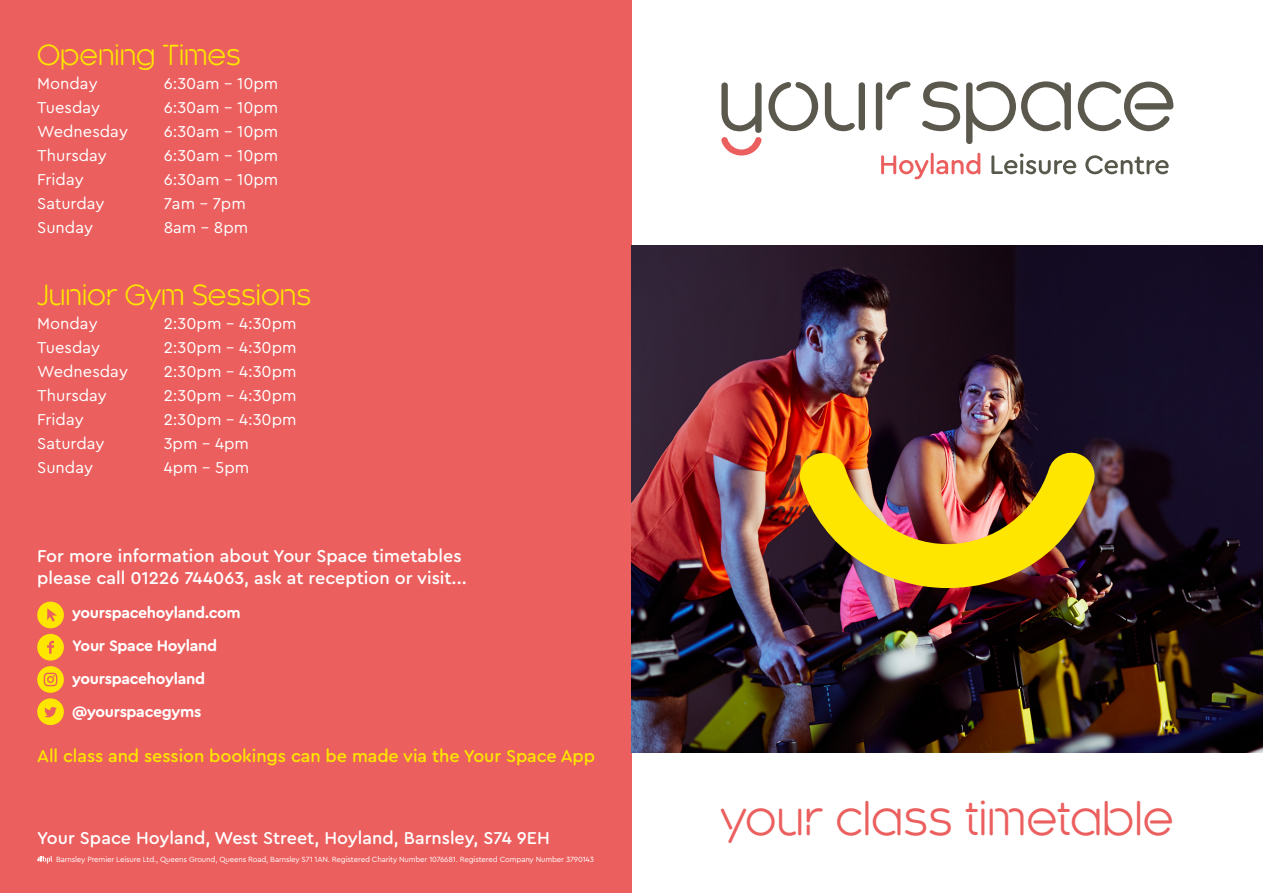
<style>
.page{position:relative;width:1263px;height:893px;background:#fff}
.page>*{position:absolute;margin:0;border:0;box-sizing:border-box;transform-origin:0 0}
.t1{font:45px "Kroppen Round";color:#eb5f5e}
.t2{font:27px "Kroppen Round";color:#ffe600}
.t3{font:500 18px/21.6px "Cera Round Pro";color:#fff}
.t4{font:500 18px "Cera Round Pro";letter-spacing:-.005em;color:#ffe600}
.t5{font:16.5px "Cera Round Pro";color:#fff}
.t6{font:700 15.9px "Cera Round Pro";letter-spacing:-.02em;color:#fff}
.t7{font:7.8px "Cera Round Pro";letter-spacing:-.02em;color:#fff}
</style>
<div class="page">
<div style="left:0;top:0;width:631px;height:893px;background:#eb5f5e"></div>
<svg style="left:37px;top:856px;width:15px;height:7px"></svg>
<img style="left:631px;top:246px;width:632px;height:507px">
<img style="left:799px;top:450px;width:296px;height:138px">
<svg style="left:37px;top:634px;width:27px;height:91px"></svg>
<div style="left:37px;top:602px;width:27px;height:26px;background:#ffe600;border-radius:50%"></div>
<svg style="left:47px;top:608px;width:10px;height:14px"></svg>
<svg style="left:721px;top:81px;width:452px;height:98px"></svg>
<p class="t2" style="left:37px;top:40px;width:205px">Opening Times</p>
<p class="t5" style="left:37px;top:72px;width:62px">Monday</p>
<p class="t5" style="left:164px;top:72px;width:116px">6:30am – 10pm</p>
<p class="t5" style="left:37px;top:96px;width:64px">Tuesday</p>
<p class="t5" style="left:164px;top:96px;width:116px">6:30am – 10pm</p>
<p class="t5" style="left:37px;top:120px;width:92px">Wednesday</p>
<p class="t5" style="left:164px;top:120px;width:116px">6:30am – 10pm</p>
<p class="t5" style="left:37px;top:144px;width:71px">Thursday</p>
<p class="t5" style="left:164px;top:144px;width:116px">6:30am – 10pm</p>
<p class="t5" style="left:37px;top:168px;width:48px">Friday</p>
<p class="t5" style="left:164px;top:168px;width:116px">6:30am – 10pm</p>
<p class="t5" style="left:37px;top:192px;width:69px">Saturday</p>
<p class="t5" style="left:164px;top:192px;width:84px">7am – 7pm</p>
<p class="t5" style="left:37px;top:216px;width:57px">Sunday</p>
<p class="t5" style="left:164px;top:216px;width:86px">8am – 8pm</p>
<p class="t2" style="left:37px;top:280px;width:275px">Junior Gym Sessions</p>
<p class="t5" style="left:37px;top:312px;width:62px">Monday</p>
<p class="t5" style="left:164px;top:312px;width:134px">2:30pm – 4:30pm</p>
<p class="t5" style="left:37px;top:336px;width:64px">Tuesday</p>
<p class="t5" style="left:164px;top:336px;width:134px">2:30pm – 4:30pm</p>
<p class="t5" style="left:37px;top:360px;width:92px">Wednesday</p>
<p class="t5" style="left:164px;top:360px;width:134px">2:30pm – 4:30pm</p>
<p class="t5" style="left:37px;top:384px;width:71px">Thursday</p>
<p class="t5" style="left:164px;top:384px;width:134px">2:30pm – 4:30pm</p>
<p class="t5" style="left:37px;top:408px;width:48px">Friday</p>
<p class="t5" style="left:164px;top:408px;width:134px">2:30pm – 4:30pm</p>
<p class="t5" style="left:37px;top:432px;width:69px">Saturday</p>
<p class="t5" style="left:164px;top:432px;width:87px">3pm – 4pm</p>
<p class="t5" style="left:37px;top:456px;width:57px">Sunday</p>
<p class="t5" style="left:164px;top:456px;width:87px">4pm – 5pm</p>
<p class="t3" style="left:37px;top:544px;width:431px">For more information about Your Space timetables please call 01226 744063, ask at reception or visit...</p>
<p class="t6" style="left:72px;top:601px;width:170px">yourspacehoyland.com</p>
<p class="t6" style="left:72px;top:634px;width:146px">Your Space Hoyland</p>
<p class="t6" style="left:72px;top:667px;width:134px">yourspacehoyland</p>
<p class="t6" style="left:72px;top:700px;width:131px">@yourspacegyms</p>
<p class="t4" style="left:37px;top:743px;width:559px">All class and session bookings can be made via the Your Space App</p>
<p class="t3" style="left:37px;top:826px;width:514px">Your Space Hoyland, West Street, Hoyland, Barnsley, S74 9EH</p>
<p class="t7" style="left:56px;top:854px;width:539px">Barnsley Premier Leisure Ltd., Queens Ground, Queens Road, Barnsley S71 1AN. Registered Charity Number 1076681. Registered Company Number 3790143</p>
<p class="t1" style="left:720px;top:793px;width:455px">your class timetable</p>
</div>
